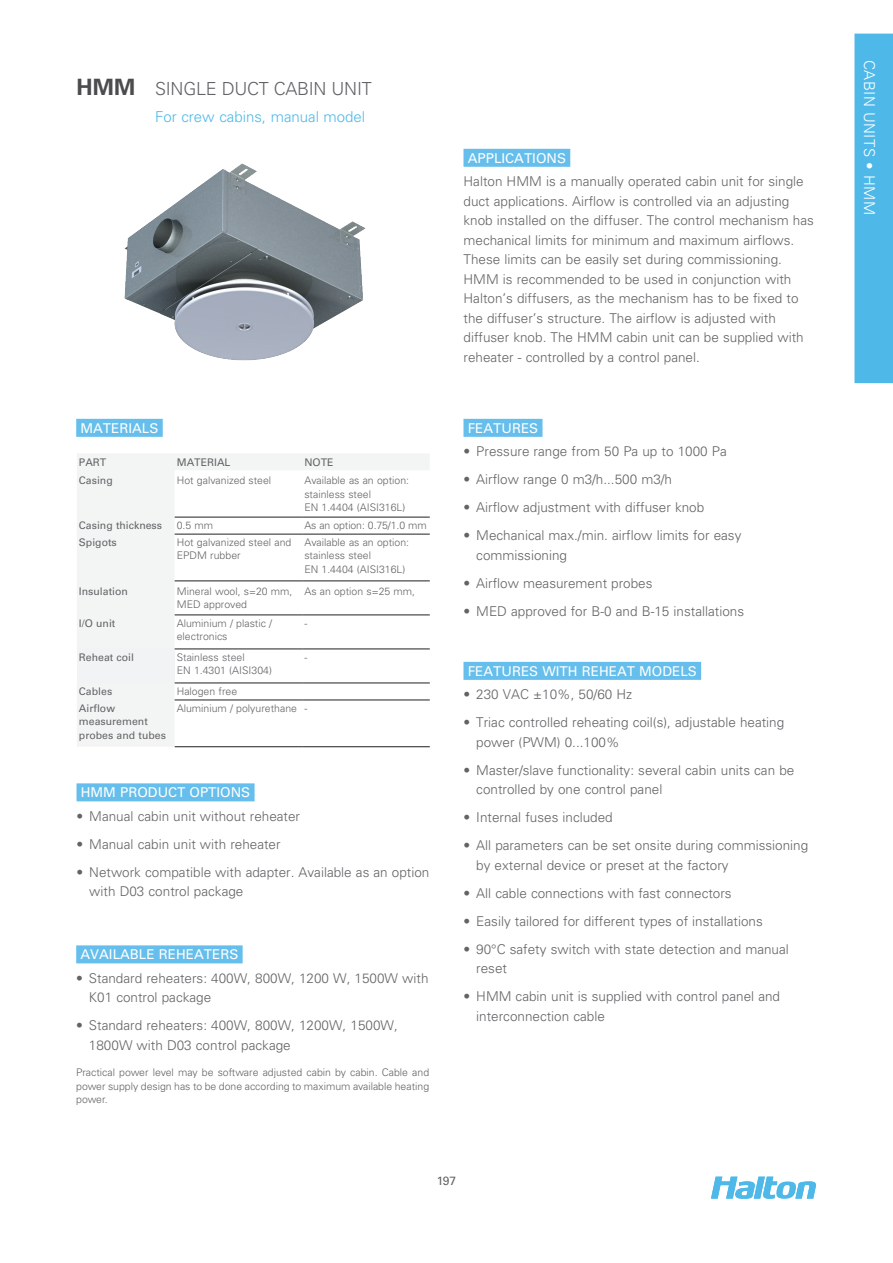
<style>
.page{position:relative;width:893px;height:1263px;background:#fff}
.page>*{position:absolute;margin:0;border:0;box-sizing:border-box;transform-origin:0 0}
._1__Tuotekoodi{font:700 22.5px "Univers LT Std";color:#4b4c4d}
._1__Tuotekoodi-2{font:300 18px "Univers LT Std";letter-spacing:-.015em;color:#636366}
._3__Käyttötarkoitus{font:300 15px "Univers LT Std";color:#4eb9e9}
.t1{font:300 15px "Univers LT Std";letter-spacing:.03em;color:#fff}
._5__Tuotteen_leipäte{font:300 13.5px/19.5px "Univers LT Std";color:#636366}
._4__Sininen_palkki{font:13.5px "Univers LT Std";color:#fff}
.t2{font:12px "Univers LT Std";color:#636366}
._7__Taulukon_leipä{font:300 10.5px/13.5px "Univers LT Std";color:#636366}
._9__Kuvateksti{font:300 10.5px/13.5px "Univers LT Std";color:#636366;text-align:justify}
._7__Taulukon_leipä-2{font:10.5px/13.5px "Univers LT Std";color:#636366}
</style>
<div class="page">
<svg style="left:711px;top:1177px;width:105px;height:22px"></svg>
<svg style="left:854px;top:34px;width:39px;height:349px;background:#55bbe9"></svg>
<div style="left:463px;top:149px;width:107px;height:18px;background:#65beeb"></div>
<div style="left:463px;top:419px;width:79px;height:18px;background:#65beeb"></div>
<div style="left:463px;top:662px;width:238px;height:18px;background:#65beeb"></div>
<div style="left:77px;top:783px;width:178px;height:18px;background:#65beeb"></div>
<svg style="left:77px;top:454px;width:353px;height:293px"></svg>
<div style="left:77px;top:649px;width:98px;height:34px;background:#f2f3f4"></div>
<hr style="left:175px;top:649px;width:127px;height:1px;background:#231f20">
<hr style="left:302px;top:649px;width:128px;height:1px;background:#231f20">
<hr style="left:175px;top:683px;width:127px;height:1px;background:#231f20">
<hr style="left:302px;top:683px;width:128px;height:1px;background:#231f20">
<hr style="left:175px;top:700px;width:127px;height:1px;background:#231f20">
<hr style="left:302px;top:700px;width:128px;height:1px;background:#231f20">
<hr style="left:175px;top:746px;width:127px;height:1px;background:#231f20">
<hr style="left:302px;top:746px;width:128px;height:1px;background:#231f20">
<hr style="left:175px;top:581px;width:127px;height:1px;background:#231f20">
<hr style="left:302px;top:581px;width:128px;height:1px;background:#231f20">
<hr style="left:175px;top:615px;width:127px;height:1px;background:#231f20">
<hr style="left:302px;top:615px;width:128px;height:1px;background:#231f20">
<hr style="left:175px;top:517px;width:127px;height:1px;background:#231f20">
<hr style="left:302px;top:517px;width:128px;height:1px;background:#231f20">
<hr style="left:175px;top:534px;width:127px;height:1px;background:#231f20">
<hr style="left:302px;top:534px;width:128px;height:1px;background:#231f20">
<div style="left:76px;top:419px;width:87px;height:18px;background:#65beeb"></div>
<div style="left:76px;top:945px;width:167px;height:18px;background:#65beeb"></div>
<img style="left:124px;top:163px;width:242px;height:198px">
<p class="_1__Tuotekoodi" style="left:77px;top:74px;width:60px">HMM</p>
<p class="_1__Tuotekoodi-2" style="left:155px;top:78px;width:218px">SINGLE DUCT CABIN UNIT</p>
<p class="_3__Käyttötarkoitus" style="left:155px;top:108px;width:212px">For crew cabins, manual model</p>
<p class="_4__Sininen_palkki" style="left:80px;top:420px;width:80px">MATERIALS</p>
<p class="_7__Taulukon_leipä-2" style="left:79px;top:455px;width:29px">PART</p>
<p class="_7__Taulukon_leipä-2" style="left:177px;top:455px;width:55px">MATERIAL</p>
<p class="_7__Taulukon_leipä-2" style="left:304px;top:455px;width:31px">NOTE</p>
<p class="_7__Taulukon_leipä-2" style="left:79px;top:474px;width:35px">Casing</p>
<p class="_7__Taulukon_leipä" style="left:177px;top:473px;width:96px">Hot galvanized steel</p>
<p class="_7__Taulukon_leipä" style="left:304px;top:473px;width:106px">Available as an option:</p>
<p class="_7__Taulukon_leipä" style="left:304px;top:487px;width:102px">stainless steel<br>EN 1.4404 (AISI316L)</p>
<p class="_7__Taulukon_leipä-2" style="left:79px;top:518px;width:85px">Casing thickness</p>
<p class="_7__Taulukon_leipä" style="left:177px;top:518px;width:38px">0.5 mm</p>
<p class="_7__Taulukon_leipä" style="left:304px;top:518px;width:124px">As an option: 0.75/1.0 mm</p>
<p class="_7__Taulukon_leipä-2" style="left:79px;top:535px;width:39px">Spigots</p>
<p class="_7__Taulukon_leipä" style="left:177px;top:535px;width:116px">Hot galvanized steel and<br>EPDM rubber</p>
<p class="_7__Taulukon_leipä" style="left:304px;top:535px;width:106px">Available as an option:</p>
<p class="_7__Taulukon_leipä" style="left:304px;top:549px;width:102px">stainless steel<br>EN 1.4404 (AISI316L)</p>
<p class="_7__Taulukon_leipä-2" style="left:79px;top:584px;width:51px">Insulation</p>
<p class="_7__Taulukon_leipä" style="left:177px;top:584px;width:117px">Mineral wool, s=20 mm,<br>MED approved</p>
<p class="_7__Taulukon_leipä" style="left:304px;top:584px;width:112px">As an option s=25 mm,</p>
<p class="_7__Taulukon_leipä-2" style="left:79px;top:616px;width:38px">I/O unit</p>
<p class="_7__Taulukon_leipä" style="left:177px;top:616px;width:97px">Aluminium / plastic / electronics</p>
<p class="_7__Taulukon_leipä" style="left:304px;top:616px;width:4px">-</p>
<p class="_7__Taulukon_leipä-2" style="left:79px;top:650px;width:57px">Reheat coil</p>
<p class="_7__Taulukon_leipä" style="left:177px;top:650px;width:97px">Stainless steel<br>EN 1.4301 (AISI304)</p>
<p class="_7__Taulukon_leipä" style="left:304px;top:650px;width:4px">-</p>
<p class="_7__Taulukon_leipä-2" style="left:79px;top:684px;width:35px">Cables</p>
<p class="_7__Taulukon_leipä" style="left:177px;top:684px;width:62px">Halogen free</p>
<p class="_7__Taulukon_leipä-2" style="left:79px;top:701px;width:88px">Airflow measurement probes and tubes</p>
<p class="_7__Taulukon_leipä" style="left:177px;top:701px;width:122px">Aluminium / polyurethane</p>
<p class="_7__Taulukon_leipä" style="left:304px;top:701px;width:4px">-</p>
<p class="_4__Sininen_palkki" style="left:81px;top:784px;width:171px">HMM PRODUCT OPTIONS</p>
<p class="_5__Tuotteen_leipäte" style="left:77px;top:806px;width:225px">• Manual cabin unit without reheater</p>
<p class="_5__Tuotteen_leipäte" style="left:77px;top:834px;width:206px">• Manual cabin unit with reheater</p>
<p class="_5__Tuotteen_leipäte" style="left:89px;top:862px;width:342px;text-indent:-13px">• Network compatible with adapter. Available as an option with D03 control package</p>
<p class="_4__Sininen_palkki" style="left:80px;top:946px;width:159px">AVAILABLE REHEATERS</p>
<p class="_5__Tuotteen_leipäte" style="left:89px;top:968px;width:341px;text-indent:-13px">• Standard reheaters: 400W, 800W, 1200 W, 1500W with<br>K01 control package</p>
<p class="_5__Tuotteen_leipäte" style="left:89px;top:1016px;width:310px;text-indent:-13px">• Standard reheaters: 400W, 800W, 1200W, 1500W,<br>1800W with D03 control package</p>
<p class="_9__Kuvateksti" style="left:76px;top:1066px;width:354px">Practical power level may be software adjusted cabin by cabin. Cable and power supply design has to be done according to maximum available heating power.</p>
<p class="_4__Sininen_palkki" style="left:468px;top:150px;width:100px">APPLICATIONS</p>
<p class="_5__Tuotteen_leipäte" style="left:463px;top:172px;width:352px">Halton HMM is a manually operated cabin unit for single duct applications. Airflow is controlled via an adjusting knob installed on the diffuser. The control mechanism has mechanical limits for minimum and maximum airflows.<br>These limits can be easily set during commissioning.<br>HMM is recommended to be used in conjunction with Halton’s diffusers, as the mechanism has to be fixed to the diffuser’s structure. The airflow is adjusted with diffuser knob. The HMM cabin unit can be supplied with reheater - controlled by a control panel.</p>
<p class="_4__Sininen_palkki" style="left:468px;top:420px;width:72px">FEATURES</p>
<p class="_5__Tuotteen_leipäte" style="left:463px;top:442px;width:265px">• Pressure range from 50 Pa up to 1000 Pa</p>
<p class="_5__Tuotteen_leipäte" style="left:463px;top:470px;width:210px">• Airflow range 0 m3/h...500 m3/h</p>
<p class="_5__Tuotteen_leipäte" style="left:463px;top:498px;width:242px">• Airflow adjustment with diffuser knob</p>
<p class="_5__Tuotteen_leipäte" style="left:476px;top:526px;width:267px;text-indent:-13px">• Mechanical max./min. airflow limits for easy commissioning</p>
<p class="_5__Tuotteen_leipäte" style="left:463px;top:573px;width:191px">• Airflow measurement probes</p>
<p class="_5__Tuotteen_leipäte" style="left:463px;top:601px;width:282px">• MED approved for B-0 and B-15 installations</p>
<p class="_4__Sininen_palkki" style="left:468px;top:663px;width:231px">FEATURES WITH REHEAT MODELS</p>
<p class="_5__Tuotteen_leipäte" style="left:463px;top:685px;width:170px">• 230 VAC ±10%, 50/60 Hz</p>
<p class="_5__Tuotteen_leipäte" style="left:476px;top:713px;width:309px;text-indent:-13px">• Triac controlled reheating coil(s), adjustable heating power (PWM) 0...100%</p>
<p class="_5__Tuotteen_leipäte" style="left:476px;top:760px;width:320px;text-indent:-13px">• Master/slave functionality: several cabin units can be controlled by one control panel</p>
<p class="_5__Tuotteen_leipäte" style="left:463px;top:808px;width:151px">• Internal fuses included</p>
<p class="_5__Tuotteen_leipäte" style="left:476px;top:836px;width:333px;text-indent:-13px">• All parameters can be set onsite during commissioning by external device or preset at the factory</p>
<p class="_5__Tuotteen_leipäte" style="left:463px;top:883px;width:270px">• All cable connections with fast connectors</p>
<p class="_5__Tuotteen_leipäte" style="left:463px;top:911px;width:301px">• Easily tailored for different types of installations</p>
<p class="_5__Tuotteen_leipäte" style="left:476px;top:939px;width:314px;text-indent:-13px">• 90°C safety switch with state detection and manual reset</p>
<p class="_5__Tuotteen_leipäte" style="left:476px;top:987px;width:305px;text-indent:-13px">• HMM cabin unit is supplied with control panel and interconnection cable</p>
<p class="t2" style="left:437px;top:1174px;width:21px">197</p>
<p class="t1" style="left:878px;top:60px;width:156px;rotate:90deg">CABIN UNITS • HMM</p>
</div>
